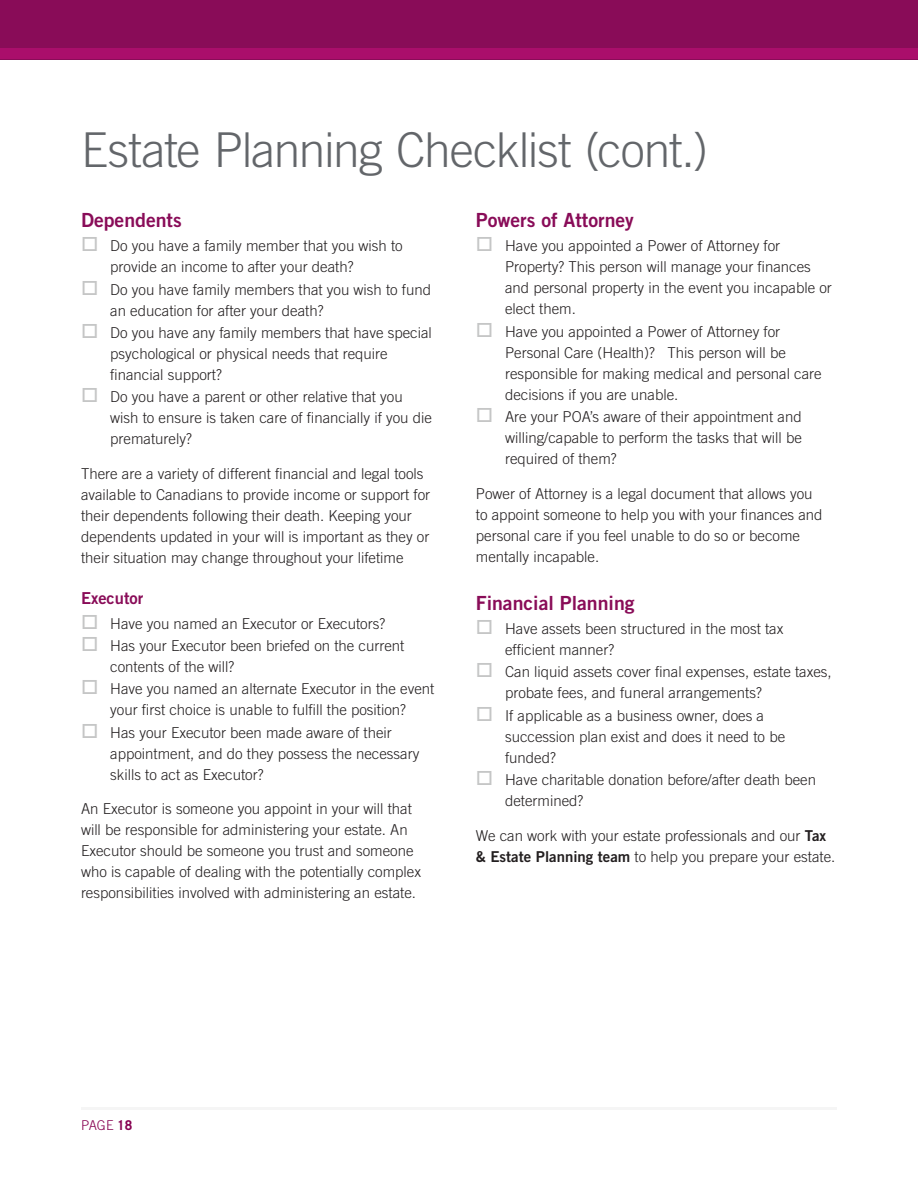
<style>
.page{position:relative;width:918px;height:1188px;background:#fff}
.page>*{position:absolute;margin:0;border:0;box-sizing:border-box;transform-origin:0 0}
.Title_slate{font:300 48px "Trade Gothic LT Std";letter-spacing:-.025em;color:#63666a}
.t1{font:19.5px "Trade Gothic LT Std Bd 2";color:#890c58}
.Sub_heading_purple{font:16.5px "Trade Gothic LT Std Bd 2";color:#890c58}
.Body_Paragraph{font:300 15px/21px "Trade Gothic LT Std";color:#231f20}
.t2{font:300 13.5px "Trade Gothic LT Std";color:#870151}
.s1{font-family:"Trade Gothic LT Std Bd 2";font-weight:400}
.s2{font-weight:700}
</style>
<div class="page">
<hr style="left:81px;top:1107px;width:756px;height:3px;background:#f5f5f5">
<div style="left:0;top:0;width:918px;height:59px;background:#890c58"></div>
<div style="left:0;top:49px;width:918px;height:10px;background:#aa0e6b"></div>
<p class="Title_slate" style="left:81px;top:122px;width:629px">Estate Planning Checklist (cont.)</p>
<h3 class="t1" style="left:81px;top:208px;width:102px">Dependents</h3>
<p class="Body_Paragraph" style="left:110px;top:235px;width:294px">Do you have a family member that you wish to provide an income to after your death?</p>
<p class="Body_Paragraph" style="left:110px;top:279px;width:322px">Do you have family members that you wish to fund an education for after your death?</p>
<p class="Body_Paragraph" style="left:110px;top:322px;width:323px">Do you have any family members that have special psychological or physical needs that require financial support?</p>
<p class="Body_Paragraph" style="left:110px;top:386px;width:323px">Do you have a parent or other relative that you wish to ensure is taken care of financially if you die prematurely?</p>
<p class="Body_Paragraph" style="left:81px;top:463px;width:351px">There are a variety of different financial and legal tools available to Canadians to provide income or support for their dependents following their death. Keeping your dependents updated in your will is important as they or their situation may change throughout your lifetime</p>
<p class="Sub_heading_purple" style="left:81px;top:588px;width:64px">Executor</p>
<p class="Body_Paragraph" style="left:110px;top:613px;width:277px">Have you named an Executor or Executors?</p>
<p class="Body_Paragraph" style="left:110px;top:635px;width:296px">Has your Executor been briefed on the current contents of the will?</p>
<p class="Body_Paragraph" style="left:110px;top:678px;width:326px">Have you named an alternate Executor in the event your first choice is unable to fulfill the position?</p>
<p class="Body_Paragraph" style="left:110px;top:722px;width:311px">Has your Executor been made aware of their appointment, and do they possess the necessary skills to act as Executor?</p>
<p class="Body_Paragraph" style="left:81px;top:798px;width:342px">An Executor is someone you appoint in your will that will be responsible for administering your estate. An Executor should be someone you trust and someone who is capable of dealing with the potentially complex responsibilities involved with administering an estate.</p>
<h3 class="t1" style="left:476px;top:208px;width:160px">Powers of Attorney</h3>
<p class="Body_Paragraph" style="left:505px;top:235px;width:328px">Have you appointed a Power of Attorney for Property? This person will manage your finances and personal property in the event you incapable or elect them.</p>
<p class="Body_Paragraph" style="left:505px;top:321px;width:318px">Have you appointed a Power of Attorney for Personal Care (Health)? This person will be responsible for making medical and personal care decisions if you are unable.</p>
<p class="Body_Paragraph" style="left:505px;top:406px;width:298px;text-align:justify">Are your POA’s aware of their appointment and willing/capable to perform the tasks that will be required of them?</p>
<p class="Body_Paragraph" style="left:476px;top:483px;width:348px">Power of Attorney is a legal document that allows you to appoint someone to help you with your finances and personal care if you feel unable to do so or become mentally incapable.</p>
<h3 class="t1" style="left:476px;top:590px;width:160px">Financial Planning</h3>
<p class="Body_Paragraph" style="left:505px;top:618px;width:280px">Have assets been structured in the most tax efficient manner?</p>
<p class="Body_Paragraph" style="left:505px;top:661px;width:328px">Can liquid assets cover final expenses, estate taxes, probate fees, and funeral arrangements?</p>
<p class="Body_Paragraph" style="left:505px;top:705px;width:282px">If applicable as a business owner, does a succession plan exist and does it need to be funded?</p>
<p class="Body_Paragraph" style="left:505px;top:769px;width:312px">Have charitable donation before/after death been determined?</p>
<p class="Body_Paragraph" style="left:476px;top:825px;width:361px">We can work with your estate professionals and our <span class="s1">Tax &amp; Estate Planning team</span> to help you prepare your estate.</p>
<p class="t2" style="left:81px;top:1117px;width:53px">PAGE <span class="s2">18</span></p>
</div>
